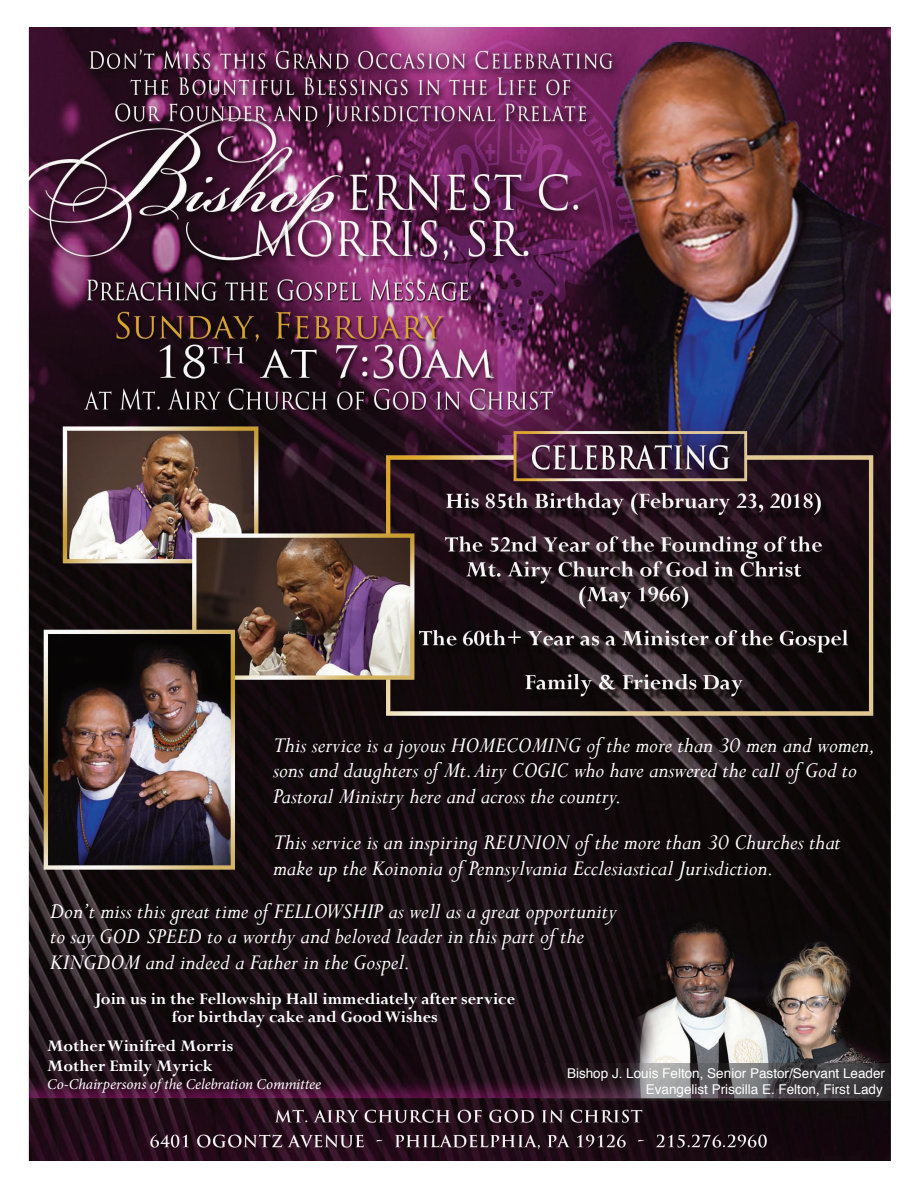
<style>
.page{position:relative;width:918px;height:1188px;background:#fff}
.page>*{position:absolute;margin:0;border:0;box-sizing:border-box;transform-origin:0 0}
.t1{font:italic 24px/25.5px "Perpetua";color:#fff}
.t2{font:700 18px/18px "Perpetua";color:#fff;text-align:center}
.t3{font:italic 15px "Minion Pro";letter-spacing:-.01em;color:#fff}
.t4{font:13.5px/16.2px "Helvetica";color:#fff;text-align:right}
</style>
<div class="page">
<img style="left:27px;top:27px;width:864px;height:1134px">
<img style="left:541px;top:1063px;width:350px;height:37px">
<p class="t1" style="left:273px;top:733px;width:604px">This service is a joyous HOMECOMING of the more than 30 men and women, sons and daughters of Mt. Airy COGIC who have answered the call of God to<br>Pastoral Ministry here and across the country.</p>
<p class="t1" style="left:273px;top:831px;width:569px">This service is an inspiring REUNION of the more than 30 Churches that make up the Koinonia of Pennsylvania Ecclesiastical Jurisdiction.</p>
<p class="t1" style="left:50px;top:899px;width:568px">Don’t miss this great time of FELLOWSHIP as well as a great opportunity to say GOD SPEED to a worthy and beloved leader in this part of the<br>KINGDOM and indeed a Father in the Gospel.</p>
<p class="t2" style="left:95px;top:990px;width:422px">Join us in the Fellowship Hall immediately after service for birthday cake and Good Wishes</p>
<p class="t2" style="left:47px;top:1037px;width:188px;line-height:19.5px;text-align:left">Mother Winifred Morris<br>Mother Emily Myrick</p>
<p class="t3" style="left:47px;top:1078px;width:275px">Co-Chairpersons of the Celebration Committee</p>
<p class="t4" style="left:567px;top:1066px;width:320px">Bishop J. Louis Felton, Senior Pastor/Servant Leader<br>Evangelist Priscilla E. Felton, First Lady</p>
</div>
